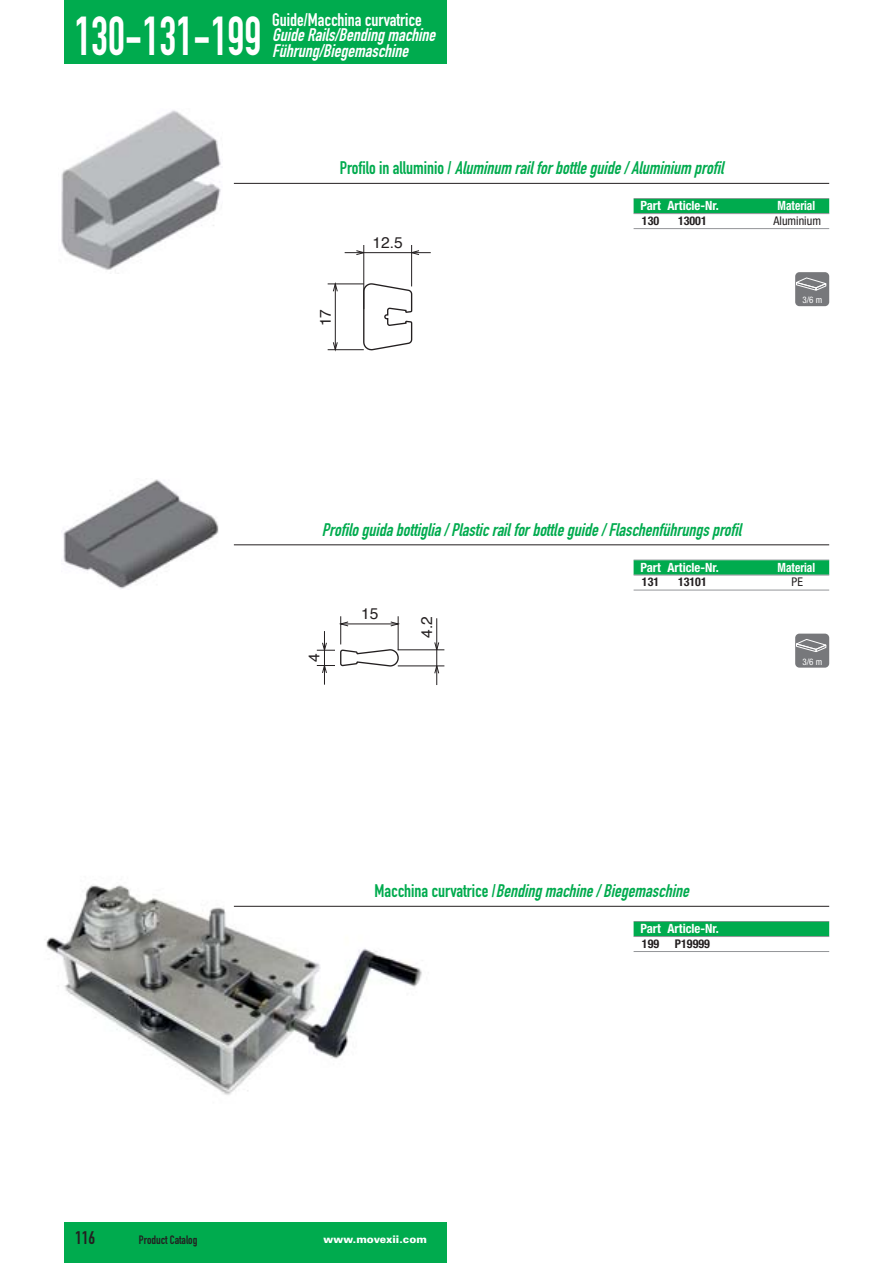
<style>
.page{position:relative;width:893px;height:1263px;background:#fff}
.page>*{position:absolute;margin:0;border:0;box-sizing:border-box;transform-origin:0 0}
.t1{font:54px "DIN Engschrift Alternate";color:#fff;scale:.84 1}
.t2{font:italic 18px "DIN Engschrift";color:#00ab4e}
.t3{font:italic 18px/15.8px "DIN Engschrift Alternate";color:#fff}
.t4{font:18px "DIN Engschrift Alternate";color:#fff}
.t5{font:18px "DIN Engschrift";color:#231f20}
.t6{font:15.6px "Helvetica";color:#231f20}
.t7{font:700 condensed 12.75px "Helvetica Neue LT Std";color:#fff}
.t8{font:700 condensed 12.75px "Helvetica Neue LT Std";color:#fff;scale:.9 1}
.t9{font:700 condensed 12px "Helvetica Neue LT Std";color:#231f20}
.t10{font:12px "DIN Engschrift";color:#231f20}
.t11{font:condensed 12px "Helvetica Neue LT Std";color:#231f20}
.t12{font:900 10.5px "Univers";color:#fff}
.t13{font:condensed 9px "Helvetica Neue LT Std";color:#fff}
.s1{font-style:normal}
</style>
<div class="page">
<div style="left:64px;top:1222px;width:382px;height:41px;background:#00ab4e"></div>
<div style="left:64px;top:0;width:382px;height:64px;background:#00ab4e"></div>
<img style="left:61px;top:110px;width:160px;height:161px">
<hr style="left:234px;top:183px;width:595px;height:1px;background:#231f20">
<img style="left:63px;top:479px;width:156px;height:110px">
<hr style="left:234px;top:544px;width:595px;height:1px;background:#231f20">
<hr style="left:328px;top:349px;width:36px;height:1px;background:#231f20">
<hr style="left:328px;top:284px;width:36px;height:1px;background:#231f20">
<svg style="left:332px;top:282px;width:6px;height:10px"></svg>
<svg style="left:332px;top:341px;width:6px;height:11px"></svg>
<hr style="left:335px;top:284px;width:1px;height:66px;background:#231f20">
<hr style="left:363px;top:245px;width:1px;height:64px;background:#231f20">
<hr style="left:411px;top:245px;width:1px;height:41px;background:#231f20">
<svg style="left:409px;top:250px;width:11px;height:5px"></svg>
<svg style="left:356px;top:250px;width:10px;height:5px"></svg>
<hr style="left:345px;top:252px;width:86px;height:1px;background:#231f20">
<svg style="left:362px;top:283px;width:51px;height:68px"></svg>
<hr style="left:324px;top:631px;width:1px;height:54px;background:#231f20">
<hr style="left:398px;top:665px;width:46px;height:1px;background:#231f20">
<hr style="left:398px;top:649px;width:46px;height:1px;background:#231f20">
<svg style="left:434px;top:663px;width:6px;height:11px"></svg>
<svg style="left:434px;top:642px;width:6px;height:10px"></svg>
<hr style="left:436px;top:618px;width:1px;height:67px;background:#231f20">
<svg style="left:317px;top:616px;width:84px;height:57px"></svg>
<img style="left:46px;top:885px;width:383px;height:210px">
<hr style="left:234px;top:906px;width:595px;height:1px;background:#231f20">
<hr style="left:634px;top:921px;width:195px;height:1px;background:#939598">
<div style="left:634px;top:922px;width:195px;height:14px;background:#00ab4e"></div>
<hr style="left:634px;top:936px;width:195px;height:1px;background:#939598">
<hr style="left:634px;top:951px;width:195px;height:1px;background:#939598">
<hr style="left:634px;top:198px;width:195px;height:1px;background:#939598">
<div style="left:634px;top:199px;width:195px;height:14px;background:#00ab4e"></div>
<hr style="left:634px;top:213px;width:195px;height:1px;background:#939598">
<hr style="left:634px;top:228px;width:195px;height:1px;background:#939598">
<div style="left:795px;top:272px;width:34px;height:34px;background:#77787b;border-radius:4px"></div>
<svg style="left:795px;top:277px;width:32px;height:15px"></svg>
<div style="left:634px;top:560px;width:195px;height:15px;background:#00ab4e"></div>
<hr style="left:634px;top:575px;width:195px;height:1px;background:#939598">
<hr style="left:634px;top:590px;width:195px;height:1px;background:#939598">
<div style="left:795px;top:634px;width:34px;height:34px;background:#77787b;border-radius:4px"></div>
<svg style="left:795px;top:638px;width:32px;height:15px"></svg>
<h1 class="t1" style="left:74px;top:17px;width:224px">130-131-199</h1>
<p class="t4" style="left:272px;top:13px;width:151px">Guide/Macchina curvatrice</p>
<p class="t3" style="left:272px;top:29px;width:168px">Guide Rails/Bending machine<br>Führung/Biegemaschine</p>
<p class="t2" style="left:340px;top:162px;width:385px"><span class="s1">P r o f i l o i n a l l u m i n i o /</span> Aluminum rail forbottle guide / Aluminium profil</p>
<p class="t6" style="left:319px;top:326px;width:19px;rotate:-90deg">17</p>
<p class="t6" style="left:372px;top:236px;width:32px">12.5</p>
<p class="t7" style="left:640px;top:201px;width:80px">Part Article-Nr.</p>
<p class="t8" style="left:778px;top:201px;width:43px">Material</p>
<p class="t9" style="left:642px;top:216px;width:19px">130</p>
<p class="t9" style="left:678px;top:216px;width:30px">13001</p>
<p class="t11" style="left:774px;top:216px;width:49px">Aluminium</p>
<p class="t13" style="left:802px;top:296px;width:21px">3/6 m</p>
<p class="t2" style="left:322px;top:523px;width:421px">Profilo guida bottiglia / Plastic rail forbottle guide / Flaschenführungsprofil</p>
<p class="t6" style="left:307px;top:662px;width:10px;rotate:-90deg">4</p>
<p class="t6" style="left:361px;top:607px;width:19px">15</p>
<p class="t6" style="left:420px;top:638px;width:23px;rotate:-90deg">4.2</p>
<p class="t7" style="left:640px;top:562px;width:80px">Part Article-Nr.</p>
<p class="t8" style="left:778px;top:562px;width:43px">Material</p>
<p class="t9" style="left:642px;top:578px;width:19px">131</p>
<p class="t9" style="left:678px;top:578px;width:30px">13101</p>
<p class="t11" style="left:792px;top:578px;width:13px">PE</p>
<p class="t13" style="left:802px;top:658px;width:21px">3/6 m</p>
<p class="t2" style="left:374px;top:884px;width:319px"><span class="s1">M a c c h i n a c u r v a t r i c e /</span> Bending machine / Biegemaschine</p>
<p class="t7" style="left:640px;top:924px;width:80px">Part Article-Nr.</p>
<p class="t9" style="left:642px;top:939px;width:19px">199</p>
<p class="t9" style="left:675px;top:939px;width:37px">P19999</p>
<p class="t5" style="left:75px;top:1231px;width:22px">116</p>
<p class="t10" style="left:139px;top:1235px;width:60px">Product Catalog</p>
<p class="t12" style="left:324px;top:1235px;width:105px">www.movexii.com</p>
</div>
